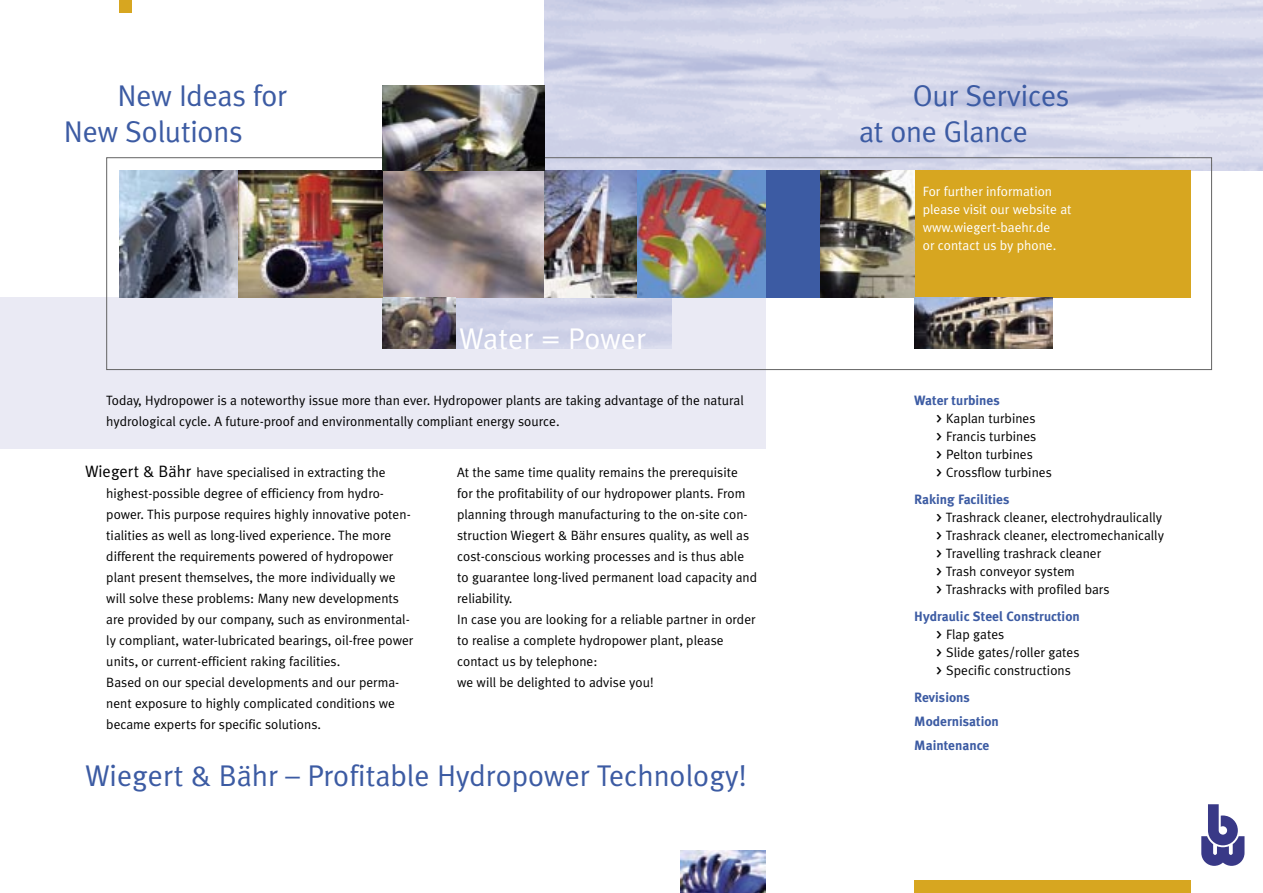
<style>
.page{position:relative;width:1263px;height:893px;background:#fff}
.page>*{position:absolute;margin:0;border:0;box-sizing:border-box;transform-origin:0 0}
.t1{font:30px/36.2px "Meta Plus Normal";letter-spacing:-.01em;color:#3c5ba3}
.t2{font:30px "Meta Plus Normal";color:#fff}
.t3{font:16.5px "Meta Plus Normal";color:#000}
.t4{font:13.5px/21px "Meta Plus Normal";color:#000}
.t5{font:700 13.5px "Meta Plus";color:#3c5ba3}
.t6{font:13.5px/18px "Meta Plus Normal";color:#fff}
.s1{font-size:18px}
</style>
<div class="page">
<svg style="left:1201px;top:804px;width:43px;height:62px"></svg>
<div style="left:0;top:298px;width:765px;height:151px;background:#eaeaf4"></div>
<img style="left:544px;top:0;width:719px;height:170px">
<div style="left:914px;top:170px;width:277px;height:128px;background:#d7a620"></div>
<img style="left:455px;top:298px;width:217px;height:51px">
<div style="left:914px;top:880px;width:277px;height:13px;background:#d7a620"></div>
<div style="left:765px;top:170px;width:56px;height:128px;background:#3c5ba3"></div>
<img style="left:383px;top:170px;width:161px;height:128px">
<div style="left:119px;top:0;width:13px;height:13px;background:#d7a620"></div>
<svg style="left:119px;top:170px;width:119px;height:128px;background:#747c8b"></svg>
<img style="left:821px;top:170px;width:93px;height:128px">
<img style="left:544px;top:170px;width:94px;height:128px">
<img style="left:638px;top:170px;width:127px;height:128px">
<img style="left:680px;top:850px;width:85px;height:43px">
<img style="left:383px;top:298px;width:72px;height:51px">
<img style="left:914px;top:298px;width:138px;height:51px">
<div style="left:106px;top:157px;width:1106px;height:213px;border:1px solid #636363"></div>
<img style="left:238px;top:170px;width:145px;height:128px">
<img style="left:383px;top:85px;width:161px;height:85px">
<p class="t1" style="left:64px;top:77px;width:225px;text-indent:54px">New Ideas for<br>New Solutions</p>
<p class="t1" style="left:859px;top:77px;width:212px;text-indent:54px">Our Services at one Glance</p>
<p class="t2" style="left:459px;top:321px;width:188px">Water = Power</p>
<p class="t4" style="left:106px;top:389px;width:639px">Today, Hydropower is a noteworthy issue more than ever. Hydropower plants are taking advantage of the natural hydrological cycle. A future-proof and environmentally compliant energy source.</p>
<p class="t4" style="left:106px;top:461px;width:309px;text-indent:90px">have specialised in extracting the highest-possible degree of efficiency from hydro&shy;power. This purpose requires highly innovative poten&shy;tialities as well as long-lived experience. The more different the requirements powered of hydropower plant present themselves, the more individually we will solve these problems: Many new developments are provided by our company, such as environmental&shy;ly compliant, water-lubricated bearings, oil-free power units, or current-efficient raking facilities.</p>
<p class="t4" style="left:106px;top:671px;width:295px">Based on our special developments and our perma&shy;nent exposure to highly complicated conditions we became experts for specific solutions.</p>
<p class="t3" style="left:85px;top:461px;width:108px">Wiegert &amp; Bähr</p>
<p class="t4" style="left:457px;top:461px;width:301px">At the same time quality remains the prerequisite<br>for the profitability of our hydropower plants. From planning through manufacturing to the on-site con&shy;struction Wiegert &amp; Bähr ensures quality, as well as cost-conscious working processes and is thus able to guarantee long-lived permanent load capacity and reliability.<br>In case you are looking for a reliable partner in order to realise a complete hydropower plant, please contact us by telephone:<br>we will be delighted to advise you!</p>
<p class="t1" style="left:85px;top:757px;width:663px">Wiegert &amp; Bähr – Profitable Hydropower Technology!</p>
<p class="t6" style="left:923px;top:183px;width:150px">For further information please visit our website at www.wiegert-baehr.de<br>or contact us by phone.</p>
<p class="t5" style="left:914px;top:392px;width:87px">Water turbines</p>
<p class="t4" style="left:935px;top:407px;width:101px"><span class="s1">›</span> Kaplan turbines</p>
<p class="t4" style="left:935px;top:425px;width:102px"><span class="s1">›</span> Francis turbines</p>
<p class="t4" style="left:935px;top:443px;width:99px"><span class="s1">›</span> Pelton turbines</p>
<p class="t4" style="left:935px;top:461px;width:118px"><span class="s1">›</span> Crossflow turbines</p>
<p class="t5" style="left:914px;top:491px;width:97px">Raking Facilities</p>
<p class="t4" style="left:935px;top:506px;width:228px"><span class="s1">›</span> Trashrack cleaner, electrohydraulically</p>
<p class="t4" style="left:935px;top:524px;width:230px"><span class="s1">›</span> Trashrack cleaner, electromechanically</p>
<p class="t4" style="left:935px;top:542px;width:167px"><span class="s1">›</span> Travelling trashrack cleaner</p>
<p class="t4" style="left:935px;top:560px;width:141px"><span class="s1">›</span> Trash conveyor system</p>
<p class="t4" style="left:935px;top:578px;width:176px"><span class="s1">›</span> Trashracks with profiled bars</p>
<p class="t5" style="left:914px;top:608px;width:167px">Hydraulic Steel Construction</p>
<p class="t4" style="left:935px;top:623px;width:70px"><span class="s1">›</span> Flap gates</p>
<p class="t4" style="left:935px;top:641px;width:145px"><span class="s1">›</span> Slide gates/roller gates</p>
<p class="t4" style="left:935px;top:659px;width:137px"><span class="s1">›</span> Specific constructions</p>
<p class="t5" style="left:914px;top:689px;width:57px">Revisions</p>
<p class="t5" style="left:914px;top:713px;width:86px">Modernisation</p>
<p class="t5" style="left:914px;top:737px;width:77px">Maintenance</p>
</div>
